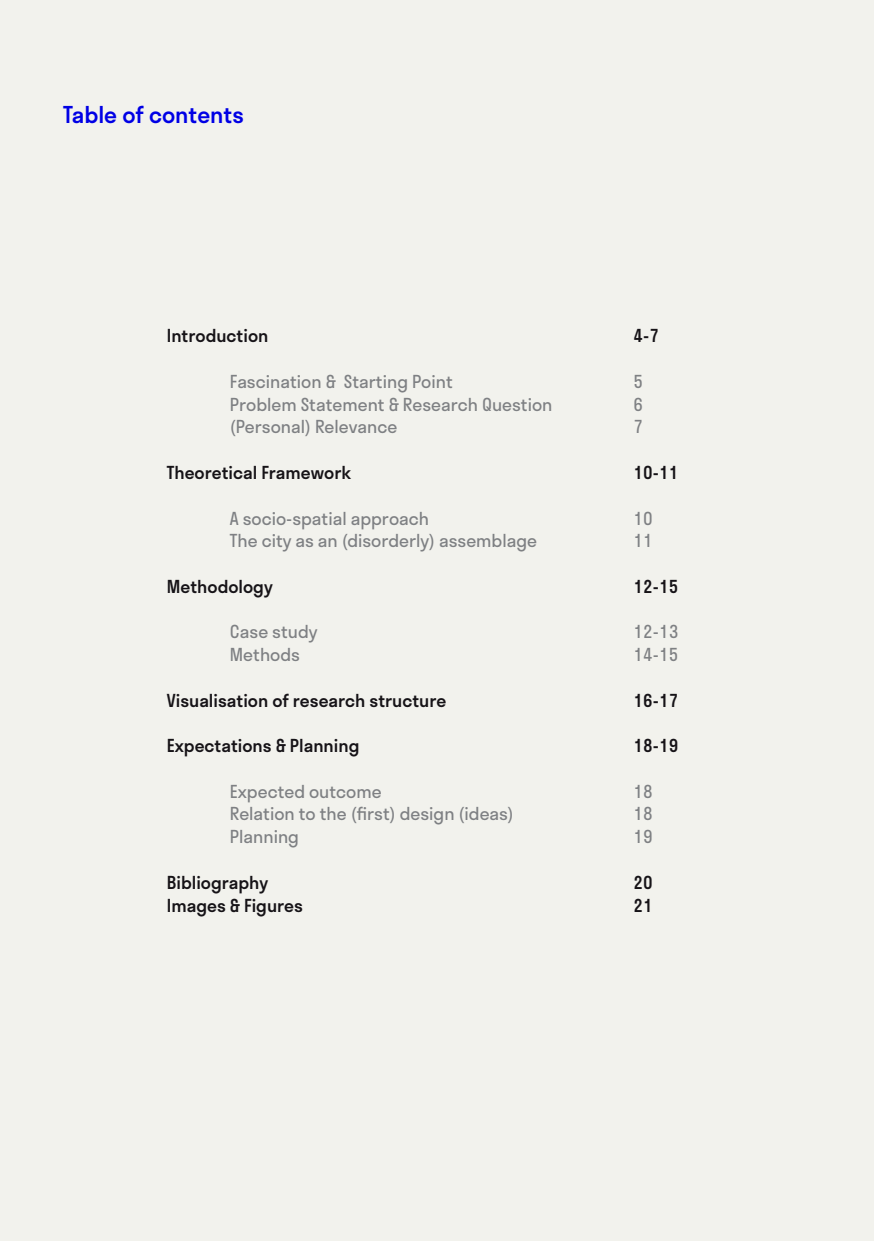
<style>
.page{position:relative;width:874px;height:1241px;background:#fff}
.page>*{position:absolute;margin:0;border:0;box-sizing:border-box;transform-origin:0 0}
.Kopje_Blauw{font:500 22.75px "Stratos";color:#0000e5}
.Kopje_Kleiner{font:17.5px "Stratos";color:#7e8083}
.Kopje_Kleiner-2{font:500 17.5px "Stratos";color:#161317}
</style>
<div class="page">
<div style="left:0;top:0;width:873px;height:1240px;background:#f2f2ed"></div>
<p class="Kopje_Blauw" style="left:63px;top:97px;width:182px">Table of contents</p>
<p class="Kopje_Kleiner-2" style="left:167px;top:322px;width:103px">Introduction</p>
<p class="Kopje_Kleiner" style="left:230px;top:367px;width:224px">Fascination &amp; Starting Point</p>
<p class="Kopje_Kleiner" style="left:230px;top:390px;width:324px">Problem Statement &amp; Research Question</p>
<p class="Kopje_Kleiner" style="left:230px;top:413px;width:169px">(Personal) Relevance</p>
<p class="Kopje_Kleiner-2" style="left:167px;top:458px;width:186px">Theoretical Framework</p>
<p class="Kopje_Kleiner" style="left:230px;top:504px;width:200px">A socio-spatial approach</p>
<p class="Kopje_Kleiner" style="left:230px;top:526px;width:308px">The city as an (disorderly) assemblage</p>
<p class="Kopje_Kleiner-2" style="left:167px;top:572px;width:107px">Methodology</p>
<p class="Kopje_Kleiner" style="left:230px;top:617px;width:89px">Case study</p>
<p class="Kopje_Kleiner" style="left:230px;top:640px;width:72px">Methods</p>
<p class="Kopje_Kleiner-2" style="left:167px;top:686px;width:281px">Visualisation of research structure</p>
<p class="Kopje_Kleiner-2" style="left:167px;top:731px;width:194px">Expectations &amp; Planning</p>
<p class="Kopje_Kleiner" style="left:230px;top:777px;width:153px">Expected outcome</p>
<p class="Kopje_Kleiner" style="left:230px;top:799px;width:285px">Relation to the (first) design (ideas)</p>
<p class="Kopje_Kleiner" style="left:230px;top:822px;width:71px">Planning</p>
<p class="Kopje_Kleiner-2" style="left:167px;top:868px;width:103px">Bibliography</p>
<p class="Kopje_Kleiner-2" style="left:167px;top:890px;width:138px">Images &amp; Figures</p>
<p class="Kopje_Kleiner-2" style="left:633px;top:322px;width:27px">4-7</p>
<p class="Kopje_Kleiner" style="left:633px;top:367px;width:11px">5</p>
<p class="Kopje_Kleiner" style="left:633px;top:390px;width:11px">6</p>
<p class="Kopje_Kleiner" style="left:633px;top:413px;width:11px">7</p>
<p class="Kopje_Kleiner-2" style="left:633px;top:458px;width:46px">10-11</p>
<p class="Kopje_Kleiner" style="left:633px;top:504px;width:21px">10</p>
<p class="Kopje_Kleiner" style="left:633px;top:526px;width:21px">11</p>
<p class="Kopje_Kleiner-2" style="left:633px;top:572px;width:46px">12-15</p>
<p class="Kopje_Kleiner" style="left:633px;top:617px;width:46px">12-13</p>
<p class="Kopje_Kleiner" style="left:633px;top:640px;width:46px">14-15</p>
<p class="Kopje_Kleiner-2" style="left:633px;top:686px;width:46px">16-17</p>
<p class="Kopje_Kleiner-2" style="left:633px;top:731px;width:46px">18-19</p>
<p class="Kopje_Kleiner" style="left:633px;top:777px;width:21px">18</p>
<p class="Kopje_Kleiner" style="left:633px;top:799px;width:21px">18</p>
<p class="Kopje_Kleiner" style="left:633px;top:822px;width:21px">19</p>
<p class="Kopje_Kleiner-2" style="left:633px;top:868px;width:21px">20</p>
<p class="Kopje_Kleiner-2" style="left:633px;top:890px;width:21px">21</p>
</div>
